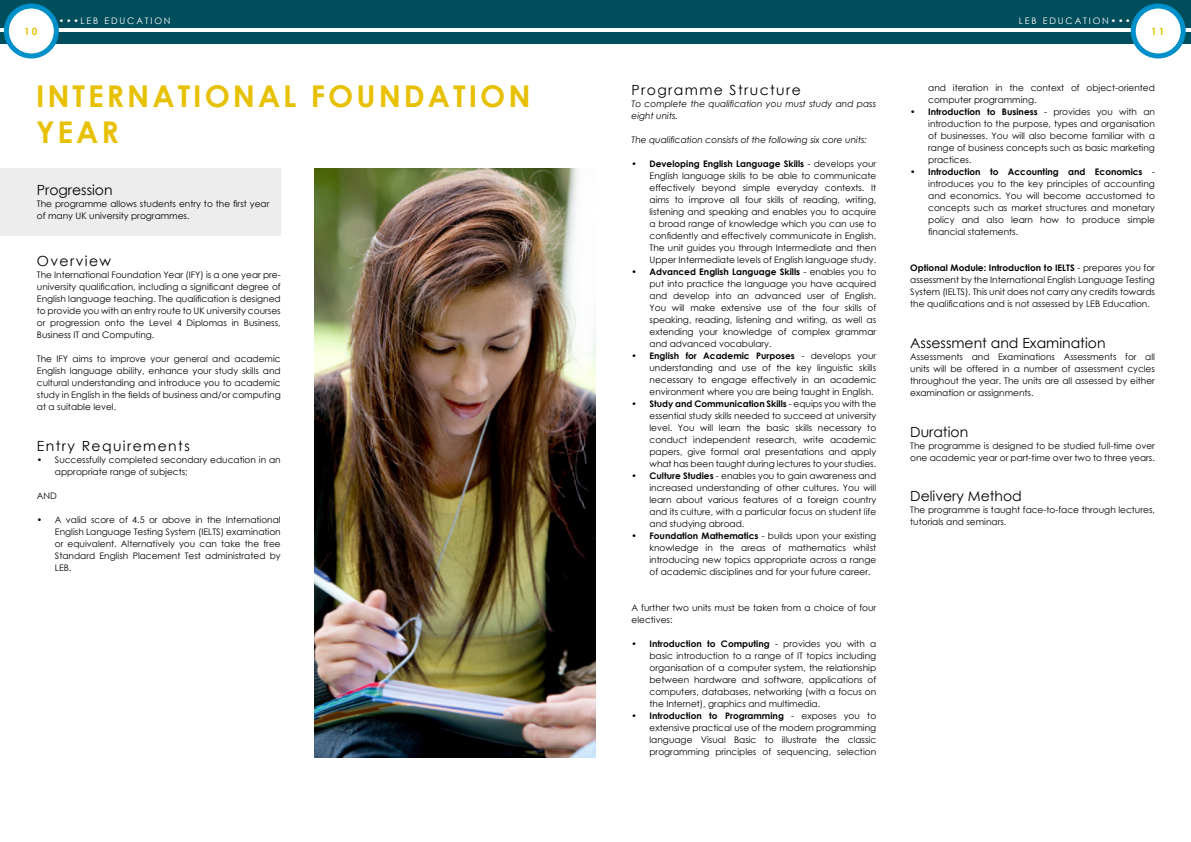
<style>
.page{position:relative;width:1191px;height:842px;background:#fff}
.page>*{position:absolute;margin:0;border:0;box-sizing:border-box;transform-origin:0 0}
.t1{font:700 30px/36px "Century Gothic";letter-spacing:.1em;color:#e7c100}
.t2{font:14px "Century Gothic";color:#000}
.t3{font:14px "Century Gothic";letter-spacing:.1em;color:#000}
.t4{font:700 10px "Century Gothic";color:#e7c100}
.t5{font:9px/12px "Century Gothic";color:#000;text-align:justify}
.t6{font:italic 9px/12px "Century Gothic";color:#000}
.t7{font:9px "Century Gothic";letter-spacing:.2em;color:#fff}
.s1{font-weight:700}
</style>
<div class="page">
<div style="left:0;top:0;width:1191px;height:28px;background:#004d5c"></div>
<div style="left:0;top:32px;width:1191px;height:12px;background:#004d5c"></div>
<div style="left:6px;top:6px;width:50px;height:50px;background:#fff;border-radius:50%"></div>
<div style="left:4px;top:4px;width:55px;height:54px;border:5px solid #0090c9;border-radius:50%"></div>
<div style="left:1133px;top:6px;width:50px;height:50px;background:#fff;border-radius:50%"></div>
<div style="left:1130px;top:4px;width:55px;height:54px;border:5px solid #0090c9;border-radius:50%"></div>
<div style="left:0;top:168px;width:281px;height:67px;background:#ededed"></div>
<img style="left:315px;top:168px;width:280px;height:590px">
<p class="t7" style="left:59px;top:15px;width:113px">•••LEB EDUCATION</p>
<p class="t7" style="left:1019px;top:15px;width:113px">LEB EDUCATION•••</p>
<p class="t4" style="left:24px;top:24px;width:15px">10</p>
<p class="t4" style="left:1151px;top:24px;width:15px">11</p>
<h1 class="t1" style="left:36px;top:76px;width:496px">INTERNATIONAL FOUNDATION<br>YEAR</h1>
<h2 class="t2" style="left:37px;top:180px;width:77px">Progression</h2>
<p class="t5" style="left:37px;top:198px;width:234px">The programme allows students entry to the first year of many UK university programmes.</p>
<h2 class="t3" style="left:37px;top:251px;width:76px">Overview</h2>
<p class="t5" style="left:37px;top:268px;width:245px">The International Foundation Year (IFY) is a one year pre&shy;university qualification, including a significant degree of English language teaching. The qualification is designed to provide you with an entry route to UK university courses or progression onto the Level 4 Diplomas in Business, Business IT and Computing.</p>
<p class="t5" style="left:37px;top:352px;width:245px">The IFY aims to improve your general and academic English language ability, enhance your study skills and cultural understanding and introduce you to academic study in English in the fields of business and/or computing at a suitable level.</p>
<h2 class="t3" style="left:37px;top:436px;width:154px">Entry Requirements</h2>
<p class="t5" style="left:55px;top:453px;width:227px;text-indent:-18px">• Successfully completed secondary education in an appropriate range of subjects;</p>
<p class="t5" style="left:37px;top:489px;width:22px">AND</p>
<p class="t5" style="left:55px;top:513px;width:227px;text-indent:-18px">• A valid score of 4.5 or above in the International English Language Testing System (IELTS) examination or equivalent. Alternatively you can take the free Standard English Placement Test administrated by LEB.</p>
<h2 class="t3" style="left:631px;top:80px;width:171px">Programme Structure</h2>
<p class="t6" style="left:631px;top:97px;width:246px">To complete the qualification you must study and pass eight units.</p>
<p class="t6" style="left:631px;top:133px;width:237px">The qualification consists of the following six core units:</p>
<p class="t5" style="left:649px;top:157px;width:228px;text-indent:-18px"><span class="s1">• Developing English Language Skills</span> - develops your English language skills to be able to communicate effectively beyond simple everyday contexts. It aims to improve all four skills of reading, writing, listening and speaking and enables you to acquire a broad range of knowledge which you can use to confidently and effectively communicate in English.<br>The unit guides you through Intermediate and then Upper Intermediate levels of English language study.</p>
<p class="t5" style="left:649px;top:265px;width:228px;text-indent:-18px"><span class="s1">• Advanced English Language Skills</span> - enables you to put into practice the language you have acquired and develop into an advanced user of English.<br>You will make extensive use of the four skills of speaking, reading, listening and writing, as well as extending your knowledge of complex grammar and advanced vocabulary.</p>
<p class="t5" style="left:649px;top:349px;width:228px;text-indent:-18px"><span class="s1">• English for Academic Purposes</span> - develops your understanding and use of the key linguistic skills necessary to engage effectively in an academic environment where you are being taught in English.</p>
<p class="t5" style="left:649px;top:397px;width:228px;text-indent:-18px"><span class="s1">• Study and Communication Skills</span> - equips you with the essential study skills needed to succeed at university level. You will learn the basic skills necessary to conduct independent research, write academic papers, give formal oral presentations and apply what has been taught during lectures to your studies.</p>
<p class="t5" style="left:649px;top:469px;width:228px;text-indent:-18px"><span class="s1">• Culture Studies</span> - enables you to gain awareness and increased understanding of other cultures. You will learn about various features of a foreign country and its culture, with a particular focus on student life and studying abroad.</p>
<p class="t5" style="left:649px;top:529px;width:228px;text-indent:-18px"><span class="s1">• Foundation Mathematics</span> - builds upon your existing knowledge in the areas of mathematics whilst introducing new topics appropriate across a range of academic disciplines and for your future career.</p>
<p class="t5" style="left:631px;top:601px;width:246px">A further two units must be taken from a choice of four electives:</p>
<p class="t5" style="left:649px;top:637px;width:228px;text-indent:-18px"><span class="s1">• Introduction to Computing</span> - provides you with a basic introduction to a range of IT topics including organisation of a computer system, the relationship between hardware and software, applications of computers, databases, networking (with a focus on the Internet), graphics and multimedia.</p>
<p class="t5" style="left:649px;top:709px;width:228px;text-indent:-18px"><span class="s1">• Introduction to Programming</span> - exposes you to extensive practical use of the modern programming language Visual Basic to illustrate the classic programming principles of sequencing, selection</p>
<p class="t5" style="left:928px;top:81px;width:228px">and iteration in the context of object-oriented computer programming.</p>
<p class="t5" style="left:928px;top:105px;width:228px;text-indent:-18px"><span class="s1">• Introduction to Business</span> - provides you with an introduction to the purpose, types and organisation of businesses. You will also become familiar with a range of business concepts such as basic marketing practices.</p>
<p class="t5" style="left:928px;top:165px;width:228px;text-indent:-18px"><span class="s1">• Introduction to Accounting and Economics</span> - introduces you to the key principles of accounting and economics. You will become accustomed to concepts such as market structures and monetary policy and also learn how to produce simple financial statements.</p>
<p class="t5" style="left:910px;top:261px;width:246px"><span class="s1">Optional Module: Introduction to IELTS</span> - prepares you for assessment by the International English Language Testing System (IELTS). This unit does not carry any credits towards the qualifications and is not assessed by LEB Education.</p>
<h2 class="t2" style="left:910px;top:333px;width:197px">Assessment and Examination</h2>
<p class="t5" style="left:910px;top:350px;width:246px">Assessments and Examinations Assessments for all units will be offered in a number of assessment cycles throughout the year. The units are all assessed by either examination or assignments.</p>
<h2 class="t2" style="left:910px;top:422px;width:59px">Duration</h2>
<p class="t5" style="left:910px;top:439px;width:246px">The programme is designed to be studied full-time over one academic year or part-time over two to three years.</p>
<h2 class="t2" style="left:910px;top:486px;width:113px">Delivery Method</h2>
<p class="t5" style="left:910px;top:504px;width:246px">The programme is taught face-to-face through lectures, tutorials and seminars.</p>
</div>
